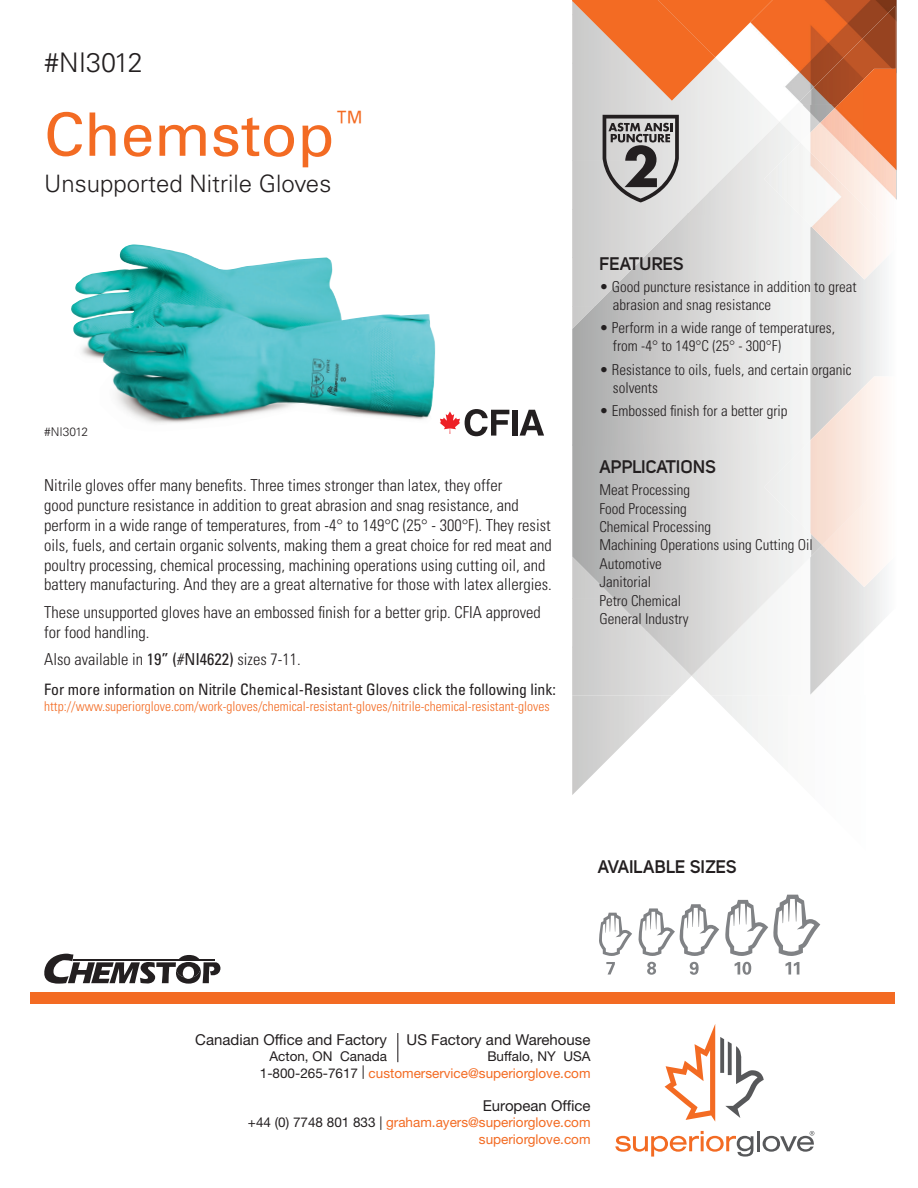
<style>
.page{position:relative;width:918px;height:1188px;background:#fff}
.page>*{position:absolute;margin:0;border:0;box-sizing:border-box;transform-origin:0 0}
.t1{font:60px "Univers LT Std";color:#f36b23}
.t2{font:300 27px "Univers LT Std";color:#231f20}
.t3{font:300 24px "Univers LT Std";color:#231f20}
.t4{font:700 18px "Uni Sans Semi";color:#231f20}
.t5{font:300 condensed 16.5px/19.8px "Univers LT Std";color:#231f20}
.t6{font:condensed 15.75px "Univers LT Std";color:#231f20}
.t7{font:300 condensed 15px/18.5px "Univers LT Std";color:#231f20}
.t8{font:15px "Helvetica Neue LT Std";color:#231f20}
.t9{font:13.5px/16.5px "Helvetica Neue LT Std";color:#f36b23;text-align:right}
.t10{font:300 condensed 13.5px "Univers LT Std";color:#f36b23}
.t11{font:13.5px "Helvetica Neue LT Std";color:#231f20}
.t12{font:300 12px "Univers LT Std";color:#231f20}
.s1{font-weight:400}
.s2{color:#231f20}
</style>
<div class="page">
<img style="left:773px;top:0;width:124px;height:200px">
<img style="left:895px;top:69px;width:1px;height:168px">
<svg style="left:711px;top:695px;width:57px;height:56px"></svg>
<img style="left:813px;top:6px;width:82px;height:63px">
<img style="left:732px;top:584px;width:153px;height:111px">
<img style="left:779px;top:104px;width:21px;height:18px">
<img style="left:796px;top:87px;width:4px;height:18px">
<img style="left:800px;top:69px;width:95px;height:74px">
<img style="left:822px;top:545px;width:63px;height:42px">
<svg style="left:572px;top:695px;width:100px;height:100px"></svg>
<img style="left:572px;top:63px;width:207px;height:97px">
<img style="left:572px;top:160px;width:138px;height:49px">
<img style="left:572px;top:209px;width:115px;height:48px">
<img style="left:572px;top:647px;width:120px;height:48px">
<img style="left:572px;top:257px;width:45px;height:27px">
<img style="left:572px;top:599px;width:73px;height:48px">
<img style="left:572px;top:584px;width:27px;height:15px">
<svg style="left:572px;top:0;width:201px;height:101px;background:#eba57f"></svg>
<img style="left:572px;top:445px;width:250px;height:139px">
<img style="left:710px;top:122px;width:90px;height:92px">
<img style="left:599px;top:584px;width:185px;height:46px">
<img style="left:645px;top:630px;width:93px;height:46px">
<img style="left:687px;top:191px;width:23px;height:23px">
<img style="left:572px;top:284px;width:46px;height:161px">
<img style="left:764px;top:143px;width:131px;height:136px">
<img style="left:764px;top:377px;width:130px;height:168px">
<div style="left:30px;top:993px;width:865px;height:11px;background:#f36b23"></div>
<svg style="left:615px;top:1131px;width:138px;height:26px"></svg>
<hr style="left:757px;top:1131px;width:3px;height:20px;background:#57585a">
<svg style="left:665px;top:1024px;width:99px;height:98px"></svg>
<svg style="left:763px;top:1131px;width:51px;height:21px"></svg>
<svg style="left:397px;top:1033px;width:1px;height:29px"></svg>
<svg style="left:599px;top:913px;width:33px;height:43px"></svg>
<svg style="left:638px;top:895px;width:182px;height:61px"></svg>
<svg style="left:606px;top:962px;width:9px;height:13px"></svg>
<svg style="left:647px;top:962px;width:9px;height:13px"></svg>
<svg style="left:690px;top:962px;width:9px;height:13px"></svg>
<svg style="left:735px;top:962px;width:16px;height:13px"></svg>
<svg style="left:786px;top:962px;width:13px;height:13px"></svg>
<svg style="left:44px;top:954px;width:176px;height:30px"></svg>
<hr style="left:74px;top:959px;width:141px;height:1px;background:#231f20">
<img style="left:71px;top:244px;width:365px;height:179px">
<div style="left:512px;top:410px;width:5px;height:26px;background:#231f20"></div>
<svg style="left:520px;top:410px;width:24px;height:26px"></svg>
<svg style="left:440px;top:409px;width:69px;height:27px"></svg>
<svg style="left:603px;top:115px;width:76px;height:87px;background:#999797"></svg>
<h2 class="t2" style="left:44px;top:46px;width:100px">#NI3012</h2>
<h1 class="t1" style="left:44px;top:99px;width:326px">Chemstop<sup>™</sup></h1>
<h3 class="t3" style="left:44px;top:169px;width:289px">Unsupported Nitrile Gloves</h3>
<p class="t12" style="left:44px;top:424px;width:45px">#NI3012</p>
<p class="t5" style="left:44px;top:476px;width:509px">Nitrile gloves offer many benefits. Three times stronger than latex, they offer<br>good puncture resistance in addition to great abrasion and snag resistance, and perform in a wide range of temperatures, from -4° to 149°C (25° - 300°F). They resist oils, fuels, and certain organic solvents, making them a great choice for red meat and poultry processing, chemical processing, machining operations using cutting oil, and battery manufacturing. And they are a great alternative for those with latex allergies.</p>
<p class="t5" style="left:44px;top:602px;width:498px">These unsupported gloves have an embossed finish for a better grip. CFIA approved for food handling.</p>
<p class="t5" style="left:44px;top:649px;width:258px">Also available in <span class="s1">19” (#NI4622)</span> sizes 7-11.</p>
<p class="t6" style="left:44px;top:680px;width:513px">For more information on Nitrile Chemical-Resistant Gloves click the following link:</p>
<p class="t10" style="left:44px;top:699px;width:507px">http://www.superiorglove.com/work-gloves/chemical-resistant-gloves/nitrile-chemical-resistant-gloves</p>
<p class="t4" style="left:599px;top:253px;width:86px">FEATURES</p>
<p class="t7" style="left:613px;top:278px;width:245px;line-height:18px;text-indent:-14px">• Good puncture resistance in addition to great abrasion and snag resistance</p>
<p class="t7" style="left:613px;top:319px;width:224px;line-height:18px;text-indent:-14px">• Perform in a wide range of temperatures, from -4° to 149°C (25° - 300°F)</p>
<p class="t7" style="left:613px;top:361px;width:240px;line-height:18px;text-indent:-14px">• Resistance to oils, fuels, and certain organic solvents</p>
<p class="t7" style="left:599px;top:402px;width:190px">• Embossed finish for a better grip</p>
<p class="t4" style="left:599px;top:456px;width:118px">APPLICATIONS</p>
<p class="t7" style="left:599px;top:481px;width:215px">Meat Processing<br>Food Processing<br>Chemical Processing<br>Machining Operations using Cutting Oil<br>Automotive<br>Janitorial<br>Petro Chemical<br>General Industry</p>
<p class="t4" style="left:598px;top:856px;width:140px">AVAILABLE SIZES</p>
<p class="t8" style="left:195px;top:1031px;width:193px">Canadian Office and Factory</p>
<p class="t8" style="left:407px;top:1031px;width:185px">US Factory and Warehouse</p>
<p class="t11" style="left:269px;top:1048px;width:119px">Acton, ON Canada</p>
<p class="t9" style="left:260px;top:1048px;width:332px"><span class="s2">Buffalo, NY USA<br>1-800-265-7617 |</span> customerservice@superiorglove.com</p>
<p class="t8" style="left:483px;top:1097px;width:109px">European Office</p>
<p class="t9" style="left:248px;top:1114px;width:344px"><span class="s2">+44 (0) 7748 801 833 |</span> graham.ayers@superiorglove.com superiorglove.com</p>
</div>
